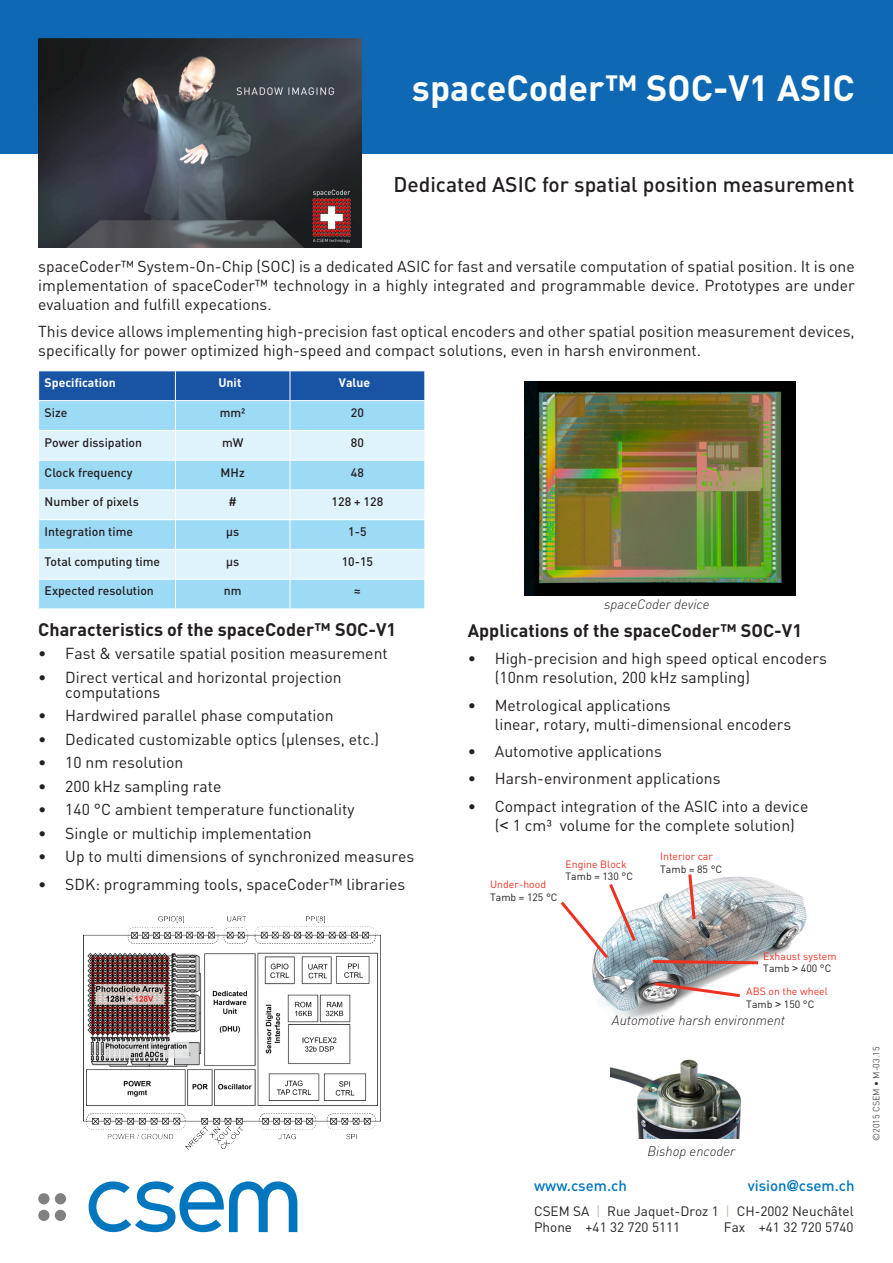
<style>
.page{position:relative;width:893px;height:1263px;background:#fff}
.page>*{position:absolute;margin:0;border:0;box-sizing:border-box;transform-origin:0 0}
.Nom_produit{font:700 36px "DIN";color:#fff}
.Slogan{font:500 21px "DIN";color:#231f20}
.t1{font:700 18px "DIN";color:#231f20}
.t2{font:15.75px/18.9px "DIN";color:#231f20}
.web_mail{font:500 15px "DIN";color:#0076be}
.Address{font:13.5px "DIN";color:#231f20}
.t3{font:italic 300 13.5px "DIN";color:#231f20}
.Nom_produit-2{font:500 12.3px "DIN";color:#231f20}
.Nom_produit-3{font:700 12.3px "DIN";color:#fff}
.t4{font:10.5px/12.6px "DIN";color:#ef3122}
.t5{font:300 9px "DIN";color:#231f20}
.s1{font-family:"Arial"}
.s2{color:#231f20}
.s3{font-family:"Arial";color:#231f20}
.s4{font-family:"Helvetica Neue";font-weight:700}
.s5{color:#bcbcb0}
</style>
<div class="page">
<img style="left:610px;top:1059px;width:132px;height:79px">
<div style="left:0;top:0;width:893px;height:153px;background:#0f68b4"></div>
<div style="left:39px;top:580px;width:385px;height:28px;background:#9ddaf6"></div>
<svg style="left:39px;top:461px;width:385px;height:118px;background:#bee6f9"></svg>
<hr style="left:175px;top:460px;width:1px;height:30px;background:#fff">
<hr style="left:290px;top:460px;width:1px;height:30px;background:#fff">
<svg style="left:175px;top:491px;width:1px;height:117px"></svg>
<svg style="left:290px;top:491px;width:1px;height:117px"></svg>
<svg style="left:38px;top:371px;width:387px;height:89px;background:#89b6dd"></svg>
<svg style="left:424px;top:520px;width:1px;height:88px"></svg>
<hr style="left:38px;top:430px;width:137px;height:1px;background:#fff">
<hr style="left:175px;top:430px;width:115px;height:1px;background:#fff">
<hr style="left:290px;top:430px;width:135px;height:1px;background:#fff">
<hr style="left:175px;top:579px;width:115px;height:1px;background:#fff">
<hr style="left:290px;top:579px;width:135px;height:1px;background:#fff">
<hr style="left:38px;top:519px;width:137px;height:1px;background:#fff">
<hr style="left:175px;top:519px;width:115px;height:1px;background:#fff">
<hr style="left:290px;top:519px;width:135px;height:1px;background:#fff">
<hr style="left:38px;top:549px;width:137px;height:1px;background:#fff">
<hr style="left:175px;top:549px;width:115px;height:1px;background:#fff">
<hr style="left:290px;top:549px;width:135px;height:1px;background:#fff">
<hr style="left:38px;top:490px;width:137px;height:1px;background:#fff">
<hr style="left:175px;top:490px;width:115px;height:1px;background:#fff">
<hr style="left:290px;top:490px;width:135px;height:1px;background:#fff">
<hr style="left:38px;top:400px;width:137px;height:1px;background:#fff">
<hr style="left:175px;top:400px;width:115px;height:1px;background:#fff">
<hr style="left:290px;top:400px;width:135px;height:1px;background:#fff">
<img style="left:38px;top:38px;width:323px;height:210px">
<svg style="left:89px;top:1181px;width:208px;height:51px"></svg>
<div style="left:38px;top:1193px;width:12px;height:11px;background:#808083;border-radius:50%"></div>
<div style="left:55px;top:1193px;width:11px;height:11px;background:#808083;border-radius:50%"></div>
<div style="left:38px;top:1210px;width:12px;height:11px;background:#808083;border-radius:50%"></div>
<div style="left:55px;top:1210px;width:11px;height:11px;background:#808083;border-radius:50%"></div>
<img style="left:83px;top:916px;width:297px;height:234px">
<img style="left:525px;top:381px;width:270px;height:215px">
<img style="left:592px;top:876px;width:215px;height:144px">
<svg style="left:560px;top:881px;width:78px;height:80px"></svg>
<svg style="left:687px;top:874px;width:10px;height:48px"></svg>
<svg style="left:650px;top:958px;width:111px;height:8px"></svg>
<svg style="left:652px;top:980px;width:91px;height:19px"></svg>
<img style="left:310px;top:188px;width:44px;height:59px">
<p class="Nom_produit" style="left:412px;top:64px;width:444px">spaceCoder™ SOC-V1 ASIC</p>
<p class="Slogan" style="left:393px;top:171px;width:463px">Dedicated ASIC for spatial position measurement</p>
<p class="t2" style="left:38px;top:257px;width:818px;text-align:justify">spaceCoder™ System-On-Chip (SOC) is a dedicated ASIC for fast and versatile computation of spatial position. It is one implementation of spaceCoder™ technology in a highly integrated and programmable device. Prototypes are under evaluation and fulfill expecations.</p>
<p class="t2" style="left:38px;top:322px;width:818px">This device allows implementing high-precision fast optical encoders and other spatial position measurement devices, specifically for power optimized high-speed and compact solutions, even in harsh environment.</p>
<p class="Nom_produit-3" style="left:45px;top:375px;width:73px">Specification</p>
<p class="Nom_produit-3" style="left:218px;top:375px;width:24px">Unit</p>
<p class="Nom_produit-3" style="left:339px;top:375px;width:33px">Value</p>
<p class="Nom_produit-2" style="left:45px;top:405px;width:24px">Size</p>
<p class="Nom_produit-2" style="left:220px;top:405px;width:27px">mm²</p>
<p class="Nom_produit-2" style="left:351px;top:405px;width:15px">20</p>
<p class="Nom_produit-2" style="left:45px;top:434px;width:99px">Power dissipation</p>
<p class="Nom_produit-2" style="left:222px;top:434px;width:23px">mW</p>
<p class="Nom_produit-2" style="left:351px;top:434px;width:15px">80</p>
<p class="Nom_produit-2" style="left:45px;top:464px;width:89px">Clock frequency</p>
<p class="Nom_produit-2" style="left:221px;top:464px;width:26px">MHz</p>
<p class="Nom_produit-2" style="left:351px;top:464px;width:15px">48</p>
<p class="Nom_produit-2" style="left:45px;top:494px;width:96px">Number of pixels</p>
<p class="Nom_produit-2" style="left:229px;top:494px;width:10px">#</p>
<p class="Nom_produit-2" style="left:332px;top:494px;width:53px">128 + 128</p>
<p class="Nom_produit-2" style="left:45px;top:524px;width:90px">Integration time</p>
<p class="Nom_produit-2" style="left:226px;top:524px;width:15px">μs</p>
<p class="Nom_produit-2" style="left:348px;top:524px;width:20px">1-5</p>
<p class="Nom_produit-2" style="left:45px;top:553px;width:117px">Total computing time</p>
<p class="Nom_produit-2" style="left:226px;top:553px;width:15px">μs</p>
<p class="Nom_produit-2" style="left:342px;top:553px;width:33px">10-15</p>
<p class="Nom_produit-2" style="left:45px;top:583px;width:111px">Expected resolution</p>
<p class="Nom_produit-2" style="left:224px;top:583px;width:19px">nm</p>
<p class="Nom_produit-2" style="left:354px;top:583px;width:9px">≈</p>
<p class="t1" style="left:38px;top:617px;width:360px">Characteristics of the spaceCoder™ SOC-V1</p>
<p class="t2" style="left:38px;top:644px;width:351px">• Fast &amp; versatile spatial position measurement</p>
<p class="t2" style="left:65px;top:669px;width:278px;line-height:15px;text-indent:-27px">• Direct vertical and horizontal projection computations</p>
<p class="t2" style="left:38px;top:706px;width:297px">• Hardwired parallel phase computation</p>
<p class="t2" style="left:38px;top:729px;width:342px">• Dedicated customizable optics (µlenses, etc.)</p>
<p class="t2" style="left:38px;top:753px;width:147px">• 10 nm resolution</p>
<p class="t2" style="left:38px;top:776px;width:185px">• 200 kHz sampling rate</p>
<p class="t2" style="left:38px;top:800px;width:318px">• 140 °C ambient temperature functionality</p>
<p class="t2" style="left:38px;top:823px;width:275px">• Single or multichip implementation</p>
<p class="t2" style="left:38px;top:847px;width:377px">• Up to multi dimensions of synchronized measures</p>
<p class="t2" style="left:38px;top:874px;width:368px">• SDK: programming tools, spaceCoder™ libraries</p>
<p class="t3" style="left:604px;top:595px;width:107px">spaceCoder device</p>
<p class="t1" style="left:468px;top:619px;width:336px">Applications of the spaceCoder™ SOC-V1</p>
<p class="t2" style="left:495px;top:649px;width:334px;text-indent:-27px">• High-precision and high speed optical encoders (10nm resolution, 200 kHz sampling)</p>
<p class="t2" style="left:495px;top:695px;width:298px;text-indent:-27px">• Metrological applications<br>linear, rotary, multi-dimensional encoders</p>
<p class="t2" style="left:468px;top:741px;width:196px">• Automotive applications</p>
<p class="t2" style="left:468px;top:769px;width:254px">• Harsh-environment applications</p>
<p class="t2" style="left:495px;top:796px;width:315px;text-indent:-27px">• Compact integration of the ASIC into a device (<span class="s1">&lt;</span> 1 cm³ volume for the complete solution)</p>
<p class="t4" style="left:490px;top:878px;width:69px">Under-hood<br><span class="s2">Tamb = 125 °C</span></p>
<p class="t4" style="left:566px;top:857px;width:69px">Engine Block<br><span class="s2">Tamb = 130 °C</span></p>
<p class="t4" style="left:660px;top:850px;width:64px">Interior car<br><span class="s2">Tamb = 85 °C</span></p>
<p class="t4" style="left:763px;top:949px;width:75px">Exhaust system<br><span class="s2">Tamb</span> <span class="s3">&gt;</span> <span class="s2">400 °C</span></p>
<p class="t4" style="left:746px;top:985px;width:83px">ABS on the wheel<br><span class="s2">Tamb</span> <span class="s3">&gt;</span> <span class="s2">150 °C</span></p>
<p class="t3" style="left:612px;top:1012px;width:175px">Automotive harsh environment</p>
<p class="t3" style="left:647px;top:1143px;width:89px">Bishop encoder</p>
<p class="web_mail" style="left:534px;top:1176px;width:94px">www.csem.ch</p>
<p class="web_mail" style="left:748px;top:1176px;width:108px">vision<span class="s4">@</span>csem.ch</p>
<p class="Address" style="left:534px;top:1203px;width:321px">CSEM SA <span class="s5">|</span> Rue Jaquet-Droz 1 <span class="s5">|</span> CH-2002 Neuchâtel</p>
<p class="Address" style="left:534px;top:1219px;width:148px">Phone +41 32 720 5111</p>
<p class="Address" style="left:724px;top:1219px;width:131px">Fax +41 32 720 5740</p>
<p class="t5" style="left:871px;top:1141px;width:96px;rotate:-90deg">©2015 CSEM • M-03.15</p>
</div>
